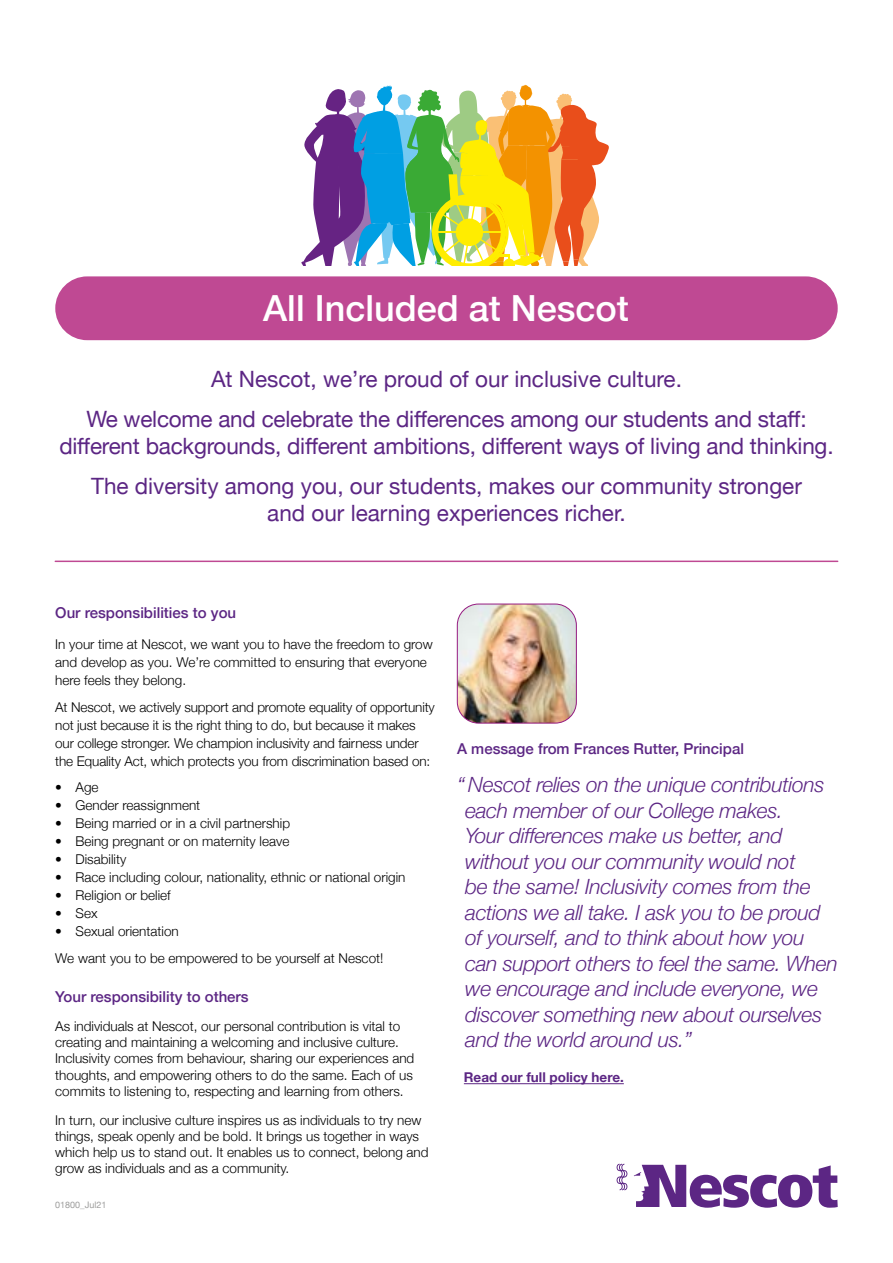
<style>
.page{position:relative;width:893px;height:1263px;background:#fff}
.page>*{position:absolute;margin:0;border:0;box-sizing:border-box;transform-origin:0 0}
.t1{font:500 36px "Helvetica Neue";color:#fff}
.t2{font:22.5px/39.8px "Helvetica Neue";letter-spacing:-.01em;color:#5c2684;text-align:center}
.t3{font:italic 300 21px/25.5px "Helvetica Neue";letter-spacing:-.015em;color:#5c2684}
.t4{font:500 15px "Helvetica Neue";color:#5c2684}
.t5{font:300 13.5px/16.2px "Helvetica Neue";color:#000}
.t6{font:700 13.5px "Helvetica Neue";color:#5c2684}
.t7{font:9px "Helvetica Neue";color:#9d9d9c}
</style>
<div class="page">
<svg style="left:617px;top:1164px;width:10px;height:26px"></svg>
<svg style="left:634px;top:1165px;width:204px;height:43px"></svg>
<svg style="left:301px;top:85px;width:308px;height:180px"></svg>
<div style="left:55px;top:276px;width:783px;height:64px;background:#bf4993;border-radius:32px"></div>
<hr style="left:464px;top:1083px;width:160px;height:1px;background:#5c2684">
<img style="left:457px;top:604px;width:119px;height:119px">
<div style="left:457px;top:604px;width:120px;height:119px;border:1px solid #951b81;border-radius:21px"></div>
<hr style="left:55px;top:561px;width:783px;height:1px;background:#bf4993">
<h1 class="t1" style="left:263px;top:280px;width:367px">All Included at Nescot</h1>
<h2 class="t2" style="left:86px;top:361px;width:722px">At Nescot, we’re proud of our inclusive culture.<br>We welcome and celebrate the differences among our students and staff:</h2>
<h2 class="t2" style="left:59px;top:427px;width:776px">different backgrounds, different ambitions, different ways of living and thinking.<br>The diversity among you, our students, makes our community stronger</h2>
<h2 class="t2" style="left:267px;top:494px;width:360px">and our learning experiences richer.</h2>
<p class="t4" style="left:55px;top:601px;width:182px">Our responsibilities to you</p>
<p class="t5" style="left:55px;top:634px;width:379px;line-height:18px">In your time at Nescot, we want you to have the freedom to grow and develop as you. We’re committed to ensuring that everyone here feels they belong.</p>
<p class="t5" style="left:55px;top:697px;width:381px;line-height:18px">At Nescot, we actively support and promote equality of opportunity not just because it is the right thing to do, but because it makes our college stronger. We champion inclusivity and fairness under the Equality Act, which protects you from discrimination based on:</p>
<p class="t5" style="left:55px;top:778px;width:45px">• Age</p>
<p class="t5" style="left:55px;top:796px;width:147px">• Gender reassignment</p>
<p class="t5" style="left:55px;top:814px;width:236px">• Being married or in a civil partnership</p>
<p class="t5" style="left:55px;top:832px;width:236px">• Being pregnant or on maternity leave</p>
<p class="t5" style="left:55px;top:850px;width:72px">• Disability</p>
<p class="t5" style="left:55px;top:868px;width:352px">• Race including colour, nationality, ethnic or national origin</p>
<p class="t5" style="left:55px;top:886px;width:117px">• Religion or belief</p>
<p class="t5" style="left:55px;top:904px;width:44px">• Sex</p>
<p class="t5" style="left:55px;top:917px;width:330px;line-height:26.5px">• Sexual orientation<br>We want you to be empowered to be yourself at Nescot!</p>
<p class="t4" style="left:55px;top:985px;width:195px">Your responsibility to others</p>
<p class="t5" style="left:55px;top:1017px;width:361px">As individuals at Nescot, our personal contribution is vital to creating and maintaining a welcoming and inclusive culture.<br>Inclusivity comes from behaviour, sharing our experiences and thoughts, and empowering others to do the same. Each of us commits to listening to, respecting and learning from others.</p>
<p class="t5" style="left:55px;top:1111px;width:375px">In turn, our inclusive culture inspires us as individuals to try new things, speak openly and be bold. It brings us together in ways which help us to stand out. It enables us to connect, belong and grow as individuals and as a community.</p>
<p class="t7" style="left:55px;top:1198px;width:53px">01800_Jul21</p>
<p class="t4" style="left:457px;top:737px;width:288px">A message from Frances Rutter, Principal</p>
<p class="t3" style="left:465px;top:771px;width:374px;text-indent:-8px">“ Nescot relies on the unique contributions each member of our College makes.<br>Your differences make us better, and without you our community would not<br>be the same! Inclusivity comes from the actions we all take. I ask you to be proud of yourself, and to think about how you can support others to feel the same. When we encourage and include everyone, we discover something new about ourselves and the world around us.”</p>
<p class="t6" style="left:464px;top:1067px;width:161px">Read our full policy here.</p>
</div>
